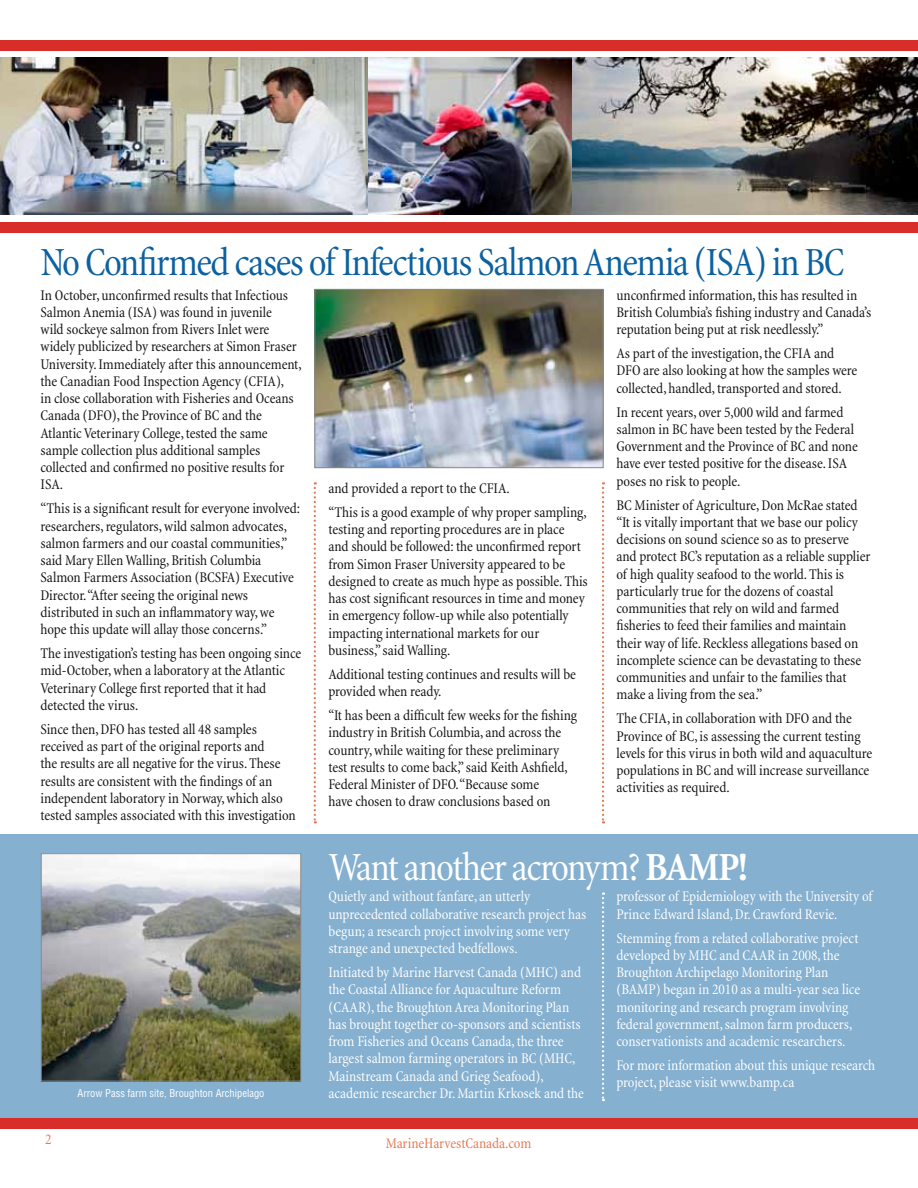
<style>
.page{position:relative;width:918px;height:1188px;background:#fff}
.page>*{position:absolute;margin:0;border:0;box-sizing:border-box;transform-origin:0 0}
.t1{font:condensed 40.5px "Minion";letter-spacing:-.035em;color:#0c61a0}
.t2{font:condensed 40.5px "Minion";letter-spacing:-.04em;color:#fff}
.t3{font:condensed 15px/17.2px "Minion";letter-spacing:-.005em;color:#121212}
.t4{font:condensed 15px/17.2px "Minion";letter-spacing:-.005em;color:#fff}
.t5{font:condensed 15px "Minion";letter-spacing:-.005em;color:#e57852}
.t6{font:condensed 10.5px "Helvetica";color:#fff}
.s1{font-weight:700}
</style>
<div class="page">
<div style="left:0;top:835px;width:918px;height:290px;background:#85b0d0"></div>
<div style="left:0;top:222px;width:918px;height:10px;background:#d92d2a"></div>
<div style="left:0;top:40px;width:918px;height:11px;background:#d92d2a"></div>
<img style="left:367px;top:57px;width:551px;height:157px">
<div style="left:0;top:1119px;width:918px;height:10px;background:#d92d2a"></div>
<img style="left:0;top:57px;width:367px;height:158px">
<img style="left:43px;top:855px;width:256px;height:225px">
<div style="left:41px;top:853px;width:260px;height:229px;border:1px solid #888a8a"></div>
<img style="left:316px;top:291px;width:286px;height:175px">
<div style="left:314px;top:289px;width:290px;height:179px;border:1px solid #888a8a"></div>
<svg style="left:602px;top:482px;width:2px;height:342px"></svg>
<svg style="left:602px;top:892px;width:2px;height:209px"></svg>
<svg style="left:314px;top:482px;width:2px;height:342px"></svg>
<h1 class="t1" style="left:40px;top:241px;width:805px">No Confirmed cases of Infectious Salmon Anemia (ISA) in BC</h1>
<p class="t3" style="left:40px;top:287px;width:263px">In October, unconfirmed results that Infectious Salmon Anemia (ISA) was found in juvenile<br>wild sockeye salmon from Rivers Inlet were widely publicized by researchers at Simon Fraser University. Immediately after this announcement, the Canadian Food Inspection Agency (CFIA),<br>in close collaboration with Fisheries and Oceans Canada (DFO), the Province of BC and the Atlantic Veterinary College, tested the same sample collection plus additional samples collected and confirmed no positive results for ISA.</p>
<p class="t3" style="left:40px;top:500px;width:261px">“This is a significant result for everyone involved: researchers, regulators, wild salmon advocates, salmon farmers and our coastal communities,” said Mary Ellen Walling, British Columbia Salmon Farmers Association (BCSFA) Executive Director. “After seeing the original news distributed in such an inflammatory way, we hope this update will allay those concerns.”</p>
<p class="t3" style="left:40px;top:645px;width:262px">The investigation’s testing has been ongoing since mid-October, when a laboratory at the Atlantic Veterinary College first reported that it had detected the virus.</p>
<p class="t3" style="left:40px;top:721px;width:257px">Since then, DFO has tested all 48 samples received as part of the original reports and<br>the results are all negative for the virus. These results are consistent with the findings of an independent laboratory in Norway, which also tested samples associated with this investigation</p>
<p class="t6" style="left:77px;top:1087px;width:189px">Arrow Pass farm site, Broughton Archipelago</p>
<p class="t3" style="left:328px;top:476px;width:260px;line-height:24px">and provided a report to the CFIA.<br>“This is a good example of why proper sampling,</p>
<p class="t3" style="left:328px;top:521px;width:261px">testing and reporting procedures are in place and should be followed: the unconfirmed report from Simon Fraser University appeared to be designed to create as much hype as possible.This has cost significant resources in time and money in emergency follow-up while also potentially impacting international markets for our business,” said Walling.</p>
<p class="t3" style="left:328px;top:666px;width:249px">Additional testing continues and results will be provided when ready.</p>
<p class="t3" style="left:328px;top:707px;width:250px">“It has been a difficult few weeks for the fishing industry in British Columbia, and across the country, while waiting for these preliminary test results to come back,” said Keith Ashfield, Federal Minister of DFO. “Because some<br>have chosen to draw conclusions based on</p>
<p class="t3" style="left:616px;top:287px;width:256px">unconfirmed information, this has resulted in<br>British Columbia’s fishing industry and Canada’s reputation being put at risk needlessly.”</p>
<p class="t3" style="left:616px;top:345px;width:242px">As part of the investigation, the CFIA and<br>DFO are also looking at how the samples were collected, handled, transported and stored.</p>
<p class="t3" style="left:616px;top:404px;width:243px">In recent years, over 5,000 wild and farmed salmon in BC have been tested by the Federal Government and the Province of BC and none have ever tested positive for the disease. ISA poses no risk to people.</p>
<p class="t3" style="left:616px;top:497px;width:255px">BC Minister of Agriculture, Don McRae stated “It is vitally important that we base our policy decisions on sound science so as to preserve and protect BC’s reputation as a reliable supplier of high quality seafood to the world. This is particularly true for the dozens of coastal communities that rely on wild and farmed fisheries to feed their families and maintain their way of life. Reckless allegations based on incomplete science can be devastating to these communities and unfair to the families that make a living from the sea.”</p>
<p class="t3" style="left:616px;top:710px;width:257px">The CFIA, in collaboration with DFO and the Province of BC, is assessing the current testing levels for this virus in both wild and aquaculture populations in BC and will increase surveillance activities as required.</p>
<h1 class="t2" style="left:328px;top:846px;width:421px">Want another acronym? <span class="s1">BAMP!</span></h1>
<p class="t4" style="left:328px;top:888px;width:259px">Quietly and without fanfare, an utterly unprecedented collaborative research project has begun; a research project involving some very strange and unexpected bedfellows.</p>
<p class="t4" style="left:328px;top:964px;width:257px">Initiated by Marine Harvest Canada (MHC) and the Coastal Alliance for Aquaculture Reform (CAAR), the Broughton Area Monitoring Plan has brought together co-sponsors and scientists from Fisheries and Oceans Canada, the three largest salmon farming operators in BC (MHC, Mainstream Canada and Grieg Seafood), academic researcher Dr. Martin Krkosek and the</p>
<p class="t4" style="left:616px;top:888px;width:258px">professor of Epidemiology with the University of<br>Prince Edward Island, Dr. Crawford Revie.</p>
<p class="t4" style="left:616px;top:930px;width:245px">Stemming from a related collaborative project developed by MHC and CAAR in 2008, the Broughton Archipelago Monitoring Plan (BAMP) began in 2010 as a multi-year sea lice monitoring and research program involving federal government, salmon farm producers, conservationists and academic researchers.</p>
<p class="t4" style="left:616px;top:1057px;width:260px">For more information about this unique research project, please visit www.bamp.ca</p>
<p class="t5" style="left:45px;top:1131px;width:8px">2</p>
<p class="t5" style="left:386px;top:1136px;width:147px">MarineHarvestCanada.com</p>
</div>
